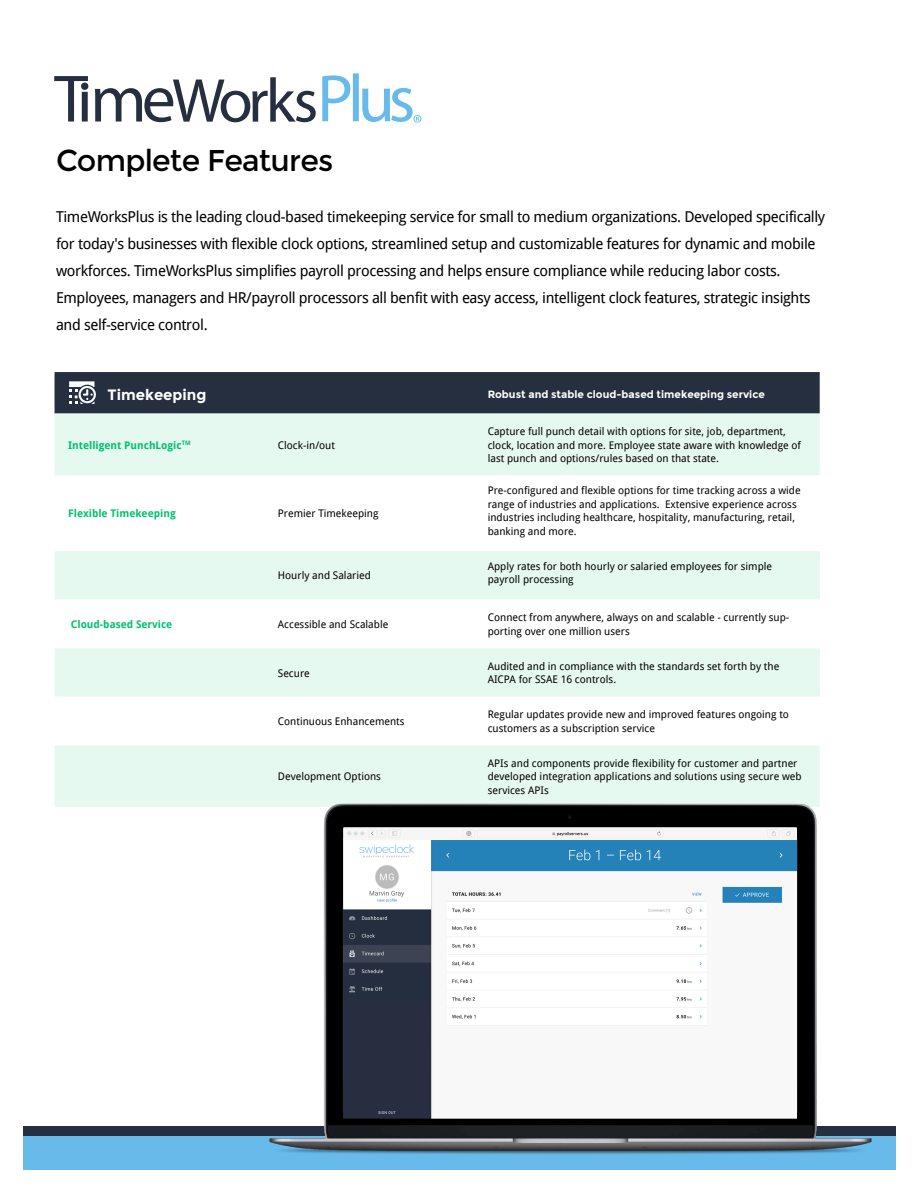
<style>
.page{position:relative;width:918px;height:1188px;background:#fff}
.page>*{position:absolute;margin:0;border:0;box-sizing:border-box;transform-origin:0 0}
.t1{font:30px "Montserrat";letter-spacing:-.025em;color:#000}
.t2{font:15px/27px "Droid Sans";letter-spacing:-.025em;color:#000}
.t3{font:700 15px "Montserrat";color:#fff}
.t4{font:10.5px/13.5px "Droid Sans";color:#000}
.t5{font:700 10.5px "Droid Sans";color:#00c070}
.t6{font:700 10.5px "Montserrat";color:#fff}
</style>
<div class="page">
<div style="left:55px;top:414px;width:765px;height:61px;background:#e6f9f1"></div>
<svg style="left:55px;top:551px;width:765px;height:256px;fill:#e6f9f1"></svg>
<div style="left:23px;top:1126px;width:872px;height:33px;background:#262f3f"></div>
<div style="left:23px;top:1136px;width:872px;height:33px;background:#67baea"></div>
<svg style="left:322px;top:73px;width:99px;height:50px"></svg>
<svg style="left:54px;top:76px;width:262px;height:46px"></svg>
<img style="left:253px;top:800px;width:619px;height:354px">
<div style="left:55px;top:372px;width:765px;height:42px;background:#262f3f"></div>
<h1 class="t1" style="left:56px;top:143px;width:279px">Complete Features</h1>
<p class="t2" style="left:56px;top:204px;width:771px">TimeWorksPlus is the leading cloud-based timekeeping service for small to medium organizations. Developed specifically for today's businesses with flexible clock options, streamlined setup and customizable features for dynamic and mobile workforces. TimeWorksPlus simplifies payroll processing and helps ensure compliance while reducing labor costs.<br>Employees, managers and HR/payroll processors all benfit with easy access, intelligent clock features, strategic insights and self-service control.</p>
<h2 class="t3" style="left:108px;top:386px;width:100px">Timekeeping</h2>
<p class="t6" style="left:488px;top:388px;width:279px">Robust and stable cloud-based timekeeping service</p>
<p class="t5" style="left:68px;top:439px;width:124px">Intelligent PunchLogic<sup>TM</sup></p>
<p class="t4" style="left:278px;top:438px;width:59px">Clock-in/out</p>
<p class="t4" style="left:488px;top:425px;width:315px">Capture full punch detail with options for site, job, department, clock, location and more. Employee state aware with knowledge of last punch and options/rules based on that state.</p>
<p class="t5" style="left:68px;top:508px;width:109px">Flexible Timekeeping</p>
<p class="t4" style="left:278px;top:507px;width:102px">Premier Timekeeping</p>
<p class="t4" style="left:488px;top:484px;width:314px">Pre-configured and flexible options for time tracking across a wide range of industries and applications. Extensive experience across industries including healthcare, hospitality, manufacturing, retail, banking and more.</p>
<p class="t4" style="left:278px;top:569px;width:95px">Hourly and Salaried</p>
<p class="t4" style="left:488px;top:559px;width:286px">Apply rates for both hourly or salaried employees for simple payroll processing</p>
<p class="t5" style="left:71px;top:618px;width:103px">Cloud-based Service</p>
<p class="t4" style="left:278px;top:618px;width:112px">Accessible and Scalable</p>
<p class="t4" style="left:488px;top:611px;width:303px">Connect from anywhere, always on and scalable - currently sup&shy;porting over one million users</p>
<p class="t4" style="left:278px;top:666px;width:33px">Secure</p>
<p class="t4" style="left:488px;top:659px;width:293px">Audited and in compliance with the standards set forth by the<br>AICPA for SSAE 16 controls.</p>
<p class="t4" style="left:278px;top:715px;width:128px">Continuous Enhancements</p>
<p class="t4" style="left:488px;top:708px;width:303px">Regular updates provide new and improved features ongoing to customers as a subscription service</p>
<p class="t4" style="left:278px;top:770px;width:105px">Development Options</p>
<p class="t4" style="left:488px;top:756px;width:315px">APIs and components provide flexibility for customer and partner developed integration applications and solutions using secure web services APIs</p>
</div>
